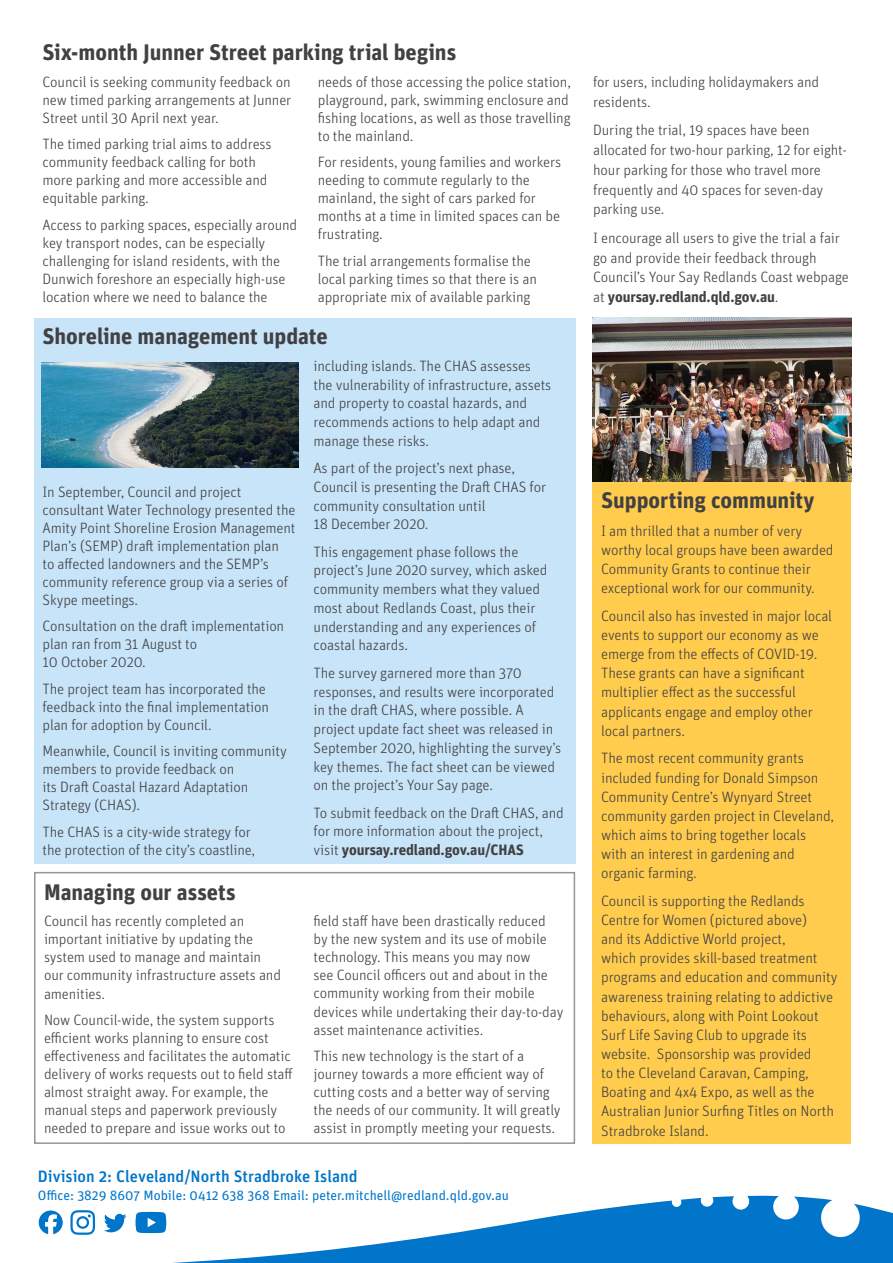
<style>
.page{position:relative;width:893px;height:1263px;background:#fff}
.page>*{position:absolute;margin:0;border:0;box-sizing:border-box;transform-origin:0 0}
.t1{font:700 22.5px "Unit Pro";letter-spacing:-.005em;color:#414042}
.t2{font:500 16.5px "Unit Pro";color:#0075c9}
.t3{font:300 15px/18px "Unit Pro";letter-spacing:-.01em;color:#414042}
.t4{font:13.5px "Unit Pro";color:#0075c9}
.s1{font-weight:700}
</style>
<div class="page">
<svg style="left:95px;top:1196px;width:798px;height:67px"></svg>
<svg style="left:38px;top:1210px;width:26px;height:25px"></svg>
<svg style="left:70px;top:1210px;width:25px;height:25px"></svg>
<svg style="left:104px;top:1214px;width:23px;height:18px"></svg>
<svg style="left:133px;top:1210px;width:35px;height:25px"></svg>
<div style="left:34px;top:318px;width:541px;height:546px;background:#c7e4f8"></div>
<div style="left:593px;top:482px;width:258px;height:662px;background:#ffcc4e"></div>
<div style="left:34px;top:872px;width:541px;height:272px;border:2px solid #939598"></div>
<img style="left:593px;top:318px;width:258px;height:164px">
<img style="left:41px;top:363px;width:257px;height:105px">
<h1 class="t1" style="left:43px;top:36px;width:415px">Six-month Junner Street parking trial begins</h1>
<p class="t3" style="left:43px;top:72px;width:250px;text-align:justify">Council is seeking community feedback on new timed parking arrangements at Junner Street until 30 April next year.</p>
<p class="t3" style="left:43px;top:135px;width:231px">The timed parking trial aims to address community feedback calling for both more parking and more accessible and equitable parking.</p>
<p class="t3" style="left:43px;top:215px;width:256px">Access to parking spaces, especially around key transport nodes, can be especially challenging for island residents, with the Dunwich foreshore an especially high-use location where we need to balance the</p>
<p class="t3" style="left:318px;top:72px;width:255px">needs of those accessing the police station, playground, park, swimming enclosure and fishing locations, as well as those travelling to the mainland.</p>
<p class="t3" style="left:318px;top:153px;width:245px">For residents, young families and workers needing to commute regularly to the mainland, the sight of cars parked for months at a time in limited spaces can be frustrating.</p>
<p class="t3" style="left:318px;top:251px;width:221px">The trial arrangements formalise the local parking times so that there is an appropriate mix of available parking</p>
<h1 class="t1" style="left:43px;top:320px;width:287px">Shoreline management update</h1>
<p class="t3" style="left:43px;top:482px;width:255px">In September, Council and project consultant Water Technology presented the Amity Point Shoreline Erosion Management Plan’s (SEMP) draft implementation plan<br>to affected landowners and the SEMP’s community reference group via a series of Skype meetings.</p>
<p class="t3" style="left:43px;top:617px;width:243px">Consultation on the draft implementation plan ran from 31 August to<br>10 October 2020.</p>
<p class="t3" style="left:43px;top:679px;width:228px">The project team has incorporated the feedback into the final implementation plan for adoption by Council.</p>
<p class="t3" style="left:43px;top:742px;width:246px">Meanwhile, Council is inviting community members to provide feedback on<br>its Draft Coastal Hazard Adaptation<br>Strategy (CHAS).</p>
<p class="t3" style="left:43px;top:822px;width:214px">The CHAS is a city-wide strategy for the protection of the city’s coastline,</p>
<h1 class="t1" style="left:44px;top:875px;width:193px">Managing our assets</h1>
<p class="t3" style="left:44px;top:912px;width:239px">Council has recently completed an important initiative by updating the system used to manage and maintain our community infrastructure assets and amenities.</p>
<p class="t3" style="left:44px;top:1010px;width:250px">Now Council-wide, the system supports efficient works planning to ensure cost effectiveness and facilitates the automatic delivery of works requests out to field staff almost straight away. For example, the manual steps and paperwork previously needed to prepare and issue works out to</p>
<p class="t3" style="left:314px;top:356px;width:239px;line-height:18.8px">including islands. The CHAS assesses the vulnerability of infrastructure, assets and property to coastal hazards, and recommends actions to help adapt and manage these risks.</p>
<p class="t3" style="left:314px;top:458px;width:234px;line-height:18.8px">As part of the project’s next phase,<br>Council is presenting the Draft CHAS for community consultation until<br>18 December 2020.</p>
<p class="t3" style="left:314px;top:542px;width:235px;line-height:18.8px">This engagement phase follows the project’s June 2020 survey, which asked community members what they valued most about Redlands Coast, plus their understanding and any experiences of coastal hazards.</p>
<p class="t3" style="left:314px;top:663px;width:249px;line-height:18.8px">The survey garnered more than 370 responses, and results were incorporated in the draft CHAS, where possible. A project update fact sheet was released in September 2020, highlighting the survey’s key themes. The fact sheet can be viewed on the project’s Your Say page.</p>
<p class="t3" style="left:314px;top:803px;width:252px;line-height:18.8px">To submit feedback on the Draft CHAS, and for more information about the project, visit <span class="s1">yoursay.redland.gov.au/CHAS</span></p>
<p class="t3" style="left:314px;top:912px;width:251px">field staff have been drastically reduced by the new system and its use of mobile technology. This means you may now<br>see Council officers out and about in the community working from their mobile devices while undertaking their day-to-day asset maintenance activities.</p>
<p class="t3" style="left:314px;top:1046px;width:249px">This new technology is the start of a journey towards a more efficient way of cutting costs and a better way of serving the needs of our community. It will greatly assist in promptly meeting your requests.</p>
<p class="t2" style="left:38px;top:1164px;width:321px">Division 2: Cleveland/North Stradbroke Island</p>
<p class="t4" style="left:38px;top:1186px;width:472px">Office: 3829 8607 Mobile: 0412 638 368 Email: peter.mitchell@redland.qld.gov.au</p>
<p class="t3" style="left:593px;top:71px;width:228px;line-height:19.8px">for users, including holidaymakers and residents.</p>
<p class="t3" style="left:593px;top:120px;width:255px;line-height:19.8px">During the trial, 19 spaces have been allocated for two-hour parking, 12 for eight&shy;hour parking for those who travel more frequently and 40 spaces for seven-day parking use.</p>
<p class="t3" style="left:593px;top:227px;width:257px;line-height:19.8px">I encourage all users to give the trial a fair go and provide their feedback through Council’s Your Say Redlands Coast webpage at <span class="s1">yoursay.redland.qld.gov.au</span>.</p>
<h1 class="t1" style="left:601px;top:484px;width:215px">Supporting community</h1>
<p class="t3" style="left:601px;top:521px;width:234px;line-height:19.2px">I am thrilled that a number of very worthy local groups have been awarded Community Grants to continue their exceptional work for our community.</p>
<p class="t3" style="left:601px;top:606px;width:232px;line-height:19.2px">Council also has invested in major local events to support our economy as we emerge from the effects of COVID-19.<br>These grants can have a significant multiplier effect as the successful applicants engage and employ other local partners.</p>
<p class="t3" style="left:601px;top:748px;width:235px;line-height:19.2px">The most recent community grants included funding for Donald Simpson Community Centre’s Wynyard Street community garden project in Cleveland, which aims to bring together locals with an interest in gardening and organic farming.</p>
<p class="t3" style="left:601px;top:891px;width:238px;line-height:19.2px">Council is supporting the Redlands Centre for Women (pictured above)<br>and its Addictive World project,<br>which provides skill-based treatment programs and education and community awareness training relating to addictive behaviours, along with Point Lookout Surf Life Saving Club to upgrade its website. Sponsorship was provided<br>to the Cleveland Caravan, Camping, Boating and 4x4 Expo, as well as the Australian Junior Surfing Titles on North Stradbroke Island.</p>
</div>
